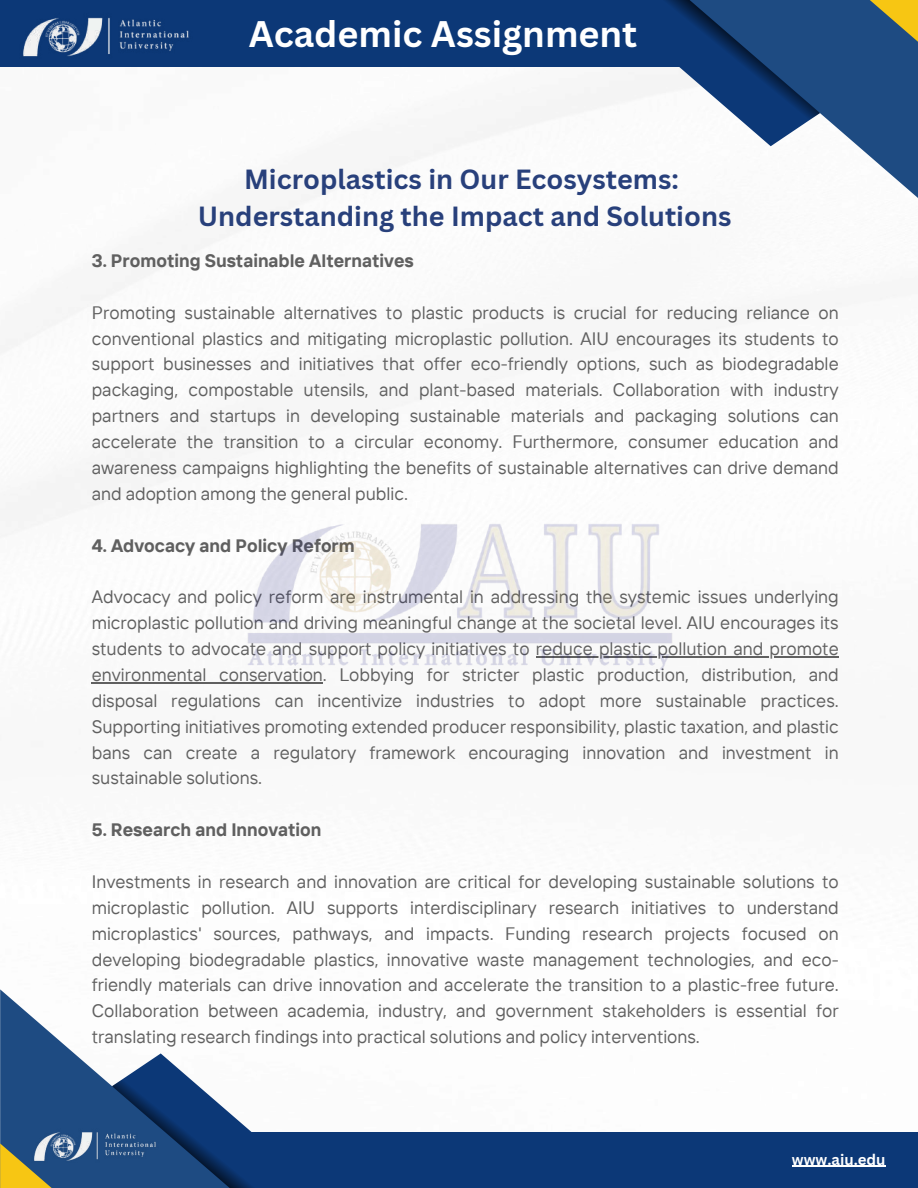
<style>
.page{position:relative;width:918px;height:1188px;background:#fff}
.page>*{position:absolute;margin:0;border:0;box-sizing:border-box;transform-origin:0 0}
.t1{font:700 36px "Canva Sans";color:#fff}
.t2{font:700 27px/37.2px "Canva Sans";color:#28407b;text-align:center}
.t3{font:700 24px "Canva Sans";color:#fff}
.t4{font:18px/25.8px "TT Interphases";color:#606060;text-align:justify}
.t5{font:700 18px "TT Interphases";color:#606060}
.t6{font:700 15px "Canva Sans";color:#fff}
</style>
<div class="page">
<img style="left:0;top:66px;width:895px;height:618px">
<hr style="left:536px;top:656px;width:303px;height:1px;background:#606060">
<hr style="left:92px;top:682px;width:231px;height:1px;background:#606060">
<img style="left:240px;top:518px;width:439px;height:151px">
<div style="left:0;top:0;width:699px;height:66px;background:#0c3877"></div>
<svg style="left:648px;top:0;width:270px;height:211px"></svg>
<svg style="left:828px;top:0;width:90px;height:55px"></svg>
<svg style="left:560px;top:0;width:260px;height:146px"></svg>
<img style="left:20px;top:17px;width:172px;height:50px">
<div style="left:175px;top:1132px;width:743px;height:56px;background:#0c3877"></div>
<svg style="left:0;top:989px;width:112px;height:199px;fill:#1e4b82"></svg>
<svg style="left:0;top:1143px;width:104px;height:45px"></svg>
<svg style="left:112px;top:1053px;width:140px;height:135px"></svg>
<img style="left:31px;top:1124px;width:127px;height:44px">
<hr style="left:792px;top:1166px;width:94px;height:1px;background:#fff">
<h3 class="t3" style="left:331px;top:8px;width:296px">AIU Student Publications</h3>
<h1 class="t1" style="left:249px;top:9px;width:390px">Academic Assignment</h1>
<h2 class="t2" style="left:198px;top:160px;width:535px">Microplastics in Our Ecosystems:<br>Understanding the Impact and Solutions</h2>
<p class="t5" style="left:92px;top:249px;width:324px">3. Promoting Sustainable Alternatives</p>
<p class="t4" style="left:92px;top:299px;width:749px">Promoting sustainable alternatives to plastic products is crucial for reducing reliance on conventional plastics and mitigating microplastic pollution. AIU encourages its students to support businesses and initiatives that offer eco-friendly options, such as biodegradable packaging, compostable utensils, and plant-based materials. Collaboration with industry partners and startups in developing sustainable materials and packaging solutions can accelerate the transition to a circular economy. Furthermore, consumer education and awareness campaigns highlighting the benefits of sustainable alternatives can drive demand and adoption among the general public.</p>
<p class="t5" style="left:92px;top:534px;width:265px">4. Advocacy and Policy Reform</p>
<p class="t4" style="left:92px;top:584px;width:749px">Advocacy and policy reform are instrumental in addressing the systemic issues underlying microplastic pollution and driving meaningful change at the societal level. AIU encourages its students to advocate and support policy initiatives to reduce plastic pollution and promote environmental conservation. Lobbying for stricter plastic production, distribution, and disposal regulations can incentivize industries to adopt more sustainable practices.<br>Supporting initiatives promoting extended producer responsibility, plastic taxation, and plastic bans can create a regulatory framework encouraging innovation and investment in sustainable solutions.</p>
<p class="t5" style="left:92px;top:818px;width:231px">5. Research and Innovation</p>
<p class="t4" style="left:92px;top:868px;width:749px">Investments in research and innovation are critical for developing sustainable solutions to microplastic pollution. AIU supports interdisciplinary research initiatives to understand microplastics' sources, pathways, and impacts. Funding research projects focused on developing biodegradable plastics, innovative waste management technologies, and eco&shy;friendly materials can drive innovation and accelerate the transition to a plastic-free future.<br>Collaboration between academia, industry, and government stakeholders is essential for translating research findings into practical solutions and policy interventions.</p>
<p class="t6" style="left:792px;top:1149px;width:95px">www.aiu.edu</p>
</div>
